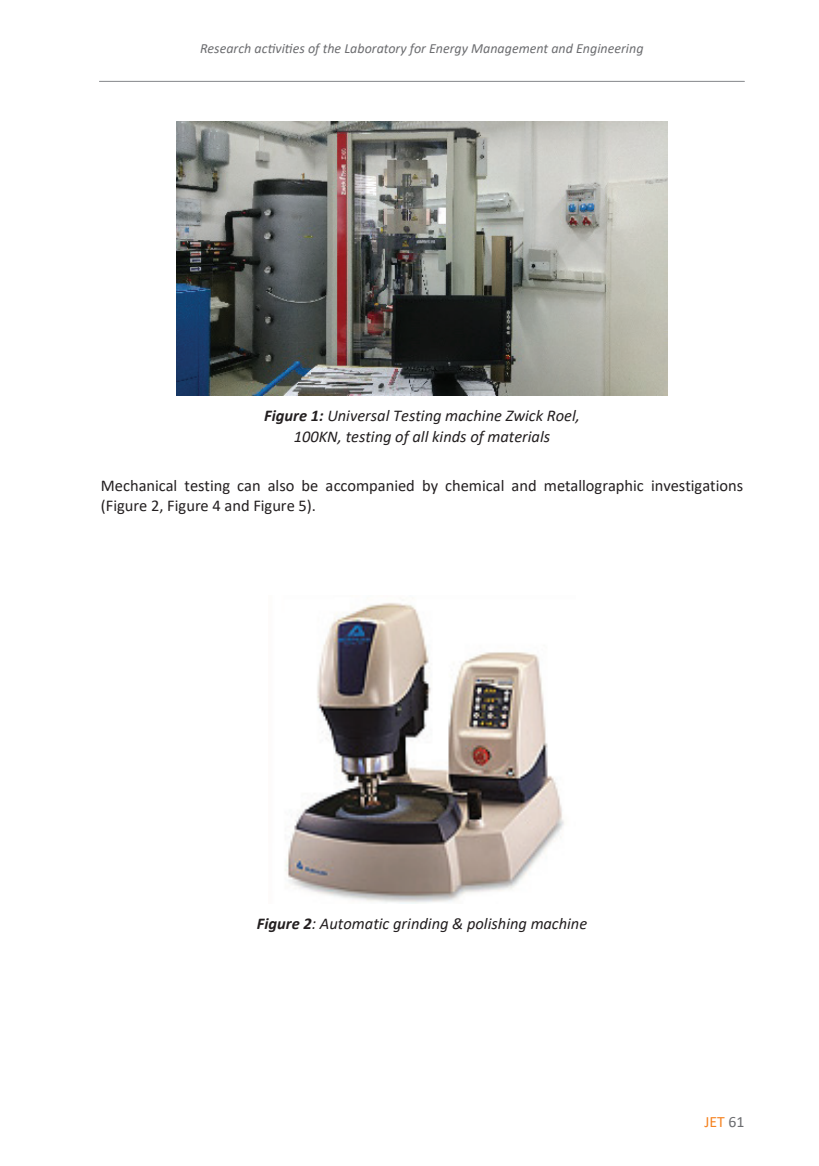
<style>
.page{position:relative;width:819px;height:1166px;background:#fff}
.page>*{position:absolute;margin:0;border:0;box-sizing:border-box;transform-origin:0 0}
.t1{font:italic 16.45px/20.1px "Calibri";color:#231f20;text-align:center}
.t2{font:16.45px/19.9px "Calibri";color:#231f20}
.t3{font:15.75px "Calibri";color:#f58220}
.t4{font:italic 14px "Calibri";color:#6c6d70}
.s1{font-weight:700}
.s2{color:#6c6d70}
</style>
<div class="page">
<hr style="left:99px;top:81px;width:645px;height:1px;background:#939598">
<img style="left:177px;top:122px;width:490px;height:274px">
<img style="left:285px;top:603px;width:279px;height:300px">
<p class="t4" style="left:200px;top:39px;width:445px">Research activities of the Laboratory for Energy Management and Engineering</p>
<p class="t1" style="left:264px;top:405px;width:317px"><span class="s1">Figure 1:</span> Universal Testing machine Zwick Roel,<br>100KN, testing of all kinds of materials</p>
<p class="t2" style="left:101px;top:475px;width:643px">Mechanical testing can also be accompanied by chemical and metallographic investigations (Figure 2, Figure 4 and Figure 5).</p>
<p class="t1" style="left:257px;top:913px;width:332px"><span class="s1">Figure 2</span>: Automatic grinding &amp; polishing machine</p>
<p class="t3" style="left:704px;top:1111px;width:41px">JET <span class="s2">61</span></p>
</div>
